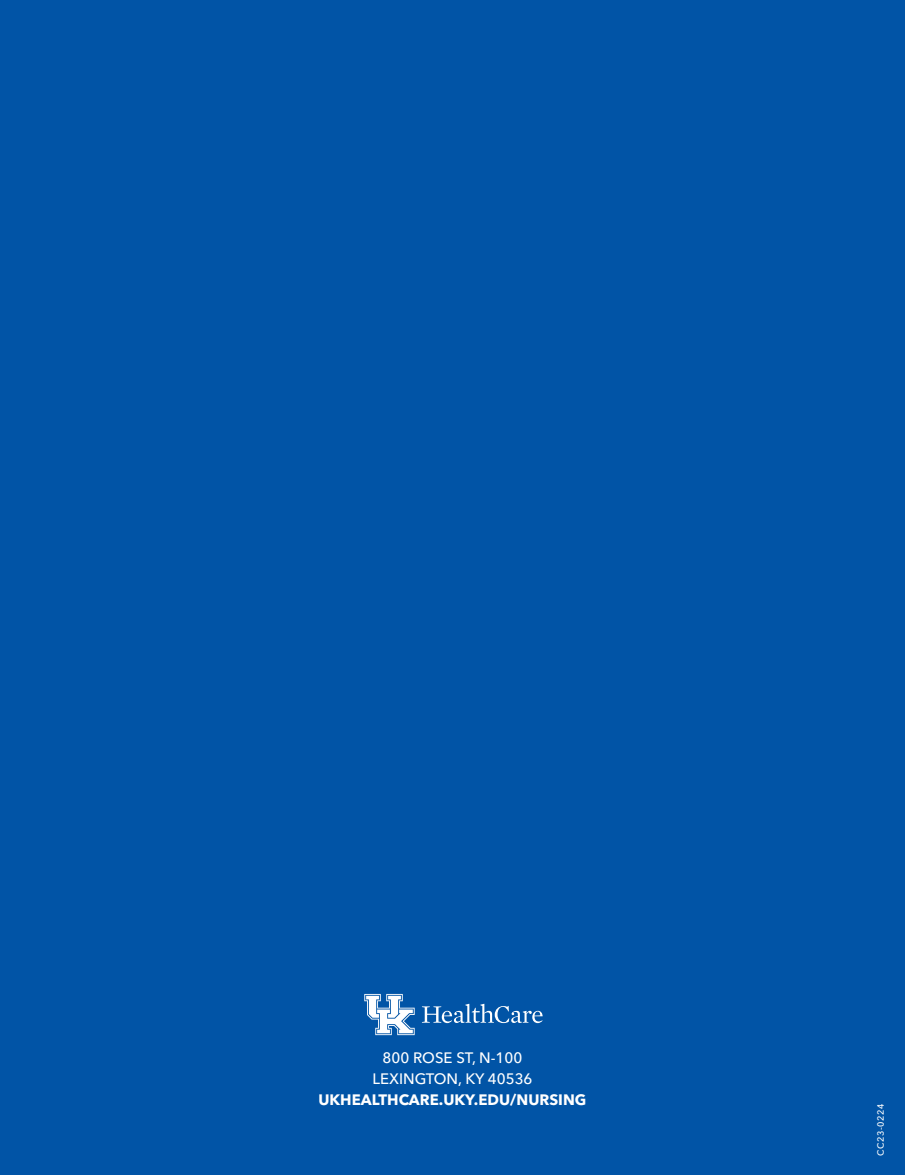
<style>
.page{position:relative;width:905px;height:1175px;background:#fff}
.page>*{position:absolute;margin:0;border:0;box-sizing:border-box;transform-origin:0 0}
.t1{font:500 15px "Avenir Next LT Pro";color:#fff}
.t2{font:700 15px "Avenir Next LT Pro";color:#fff}
.t3{font:500 9px "Avenir Next LT Pro";letter-spacing:.06em;color:#fff}
</style>
<div class="page">
<div style="left:0;top:0;width:904px;height:1174px;background:#0154a6"></div>
<svg style="left:364px;top:994px;width:50px;height:41px"></svg>
<svg style="left:422px;top:1003px;width:120px;height:20px"></svg>
<p class="t1" style="left:382px;top:1048px;width:141px">800 ROSE ST, N-100</p>
<p class="t1" style="left:372px;top:1069px;width:162px">LEXINGTON, KY 40536</p>
<p class="t2" style="left:318px;top:1090px;width:269px">UKHEALTHCARE.UKY.EDU/NURSING</p>
<p class="t3" style="left:875px;top:1155px;width:53px;rotate:-90deg">CC23-0224</p>
</div>
